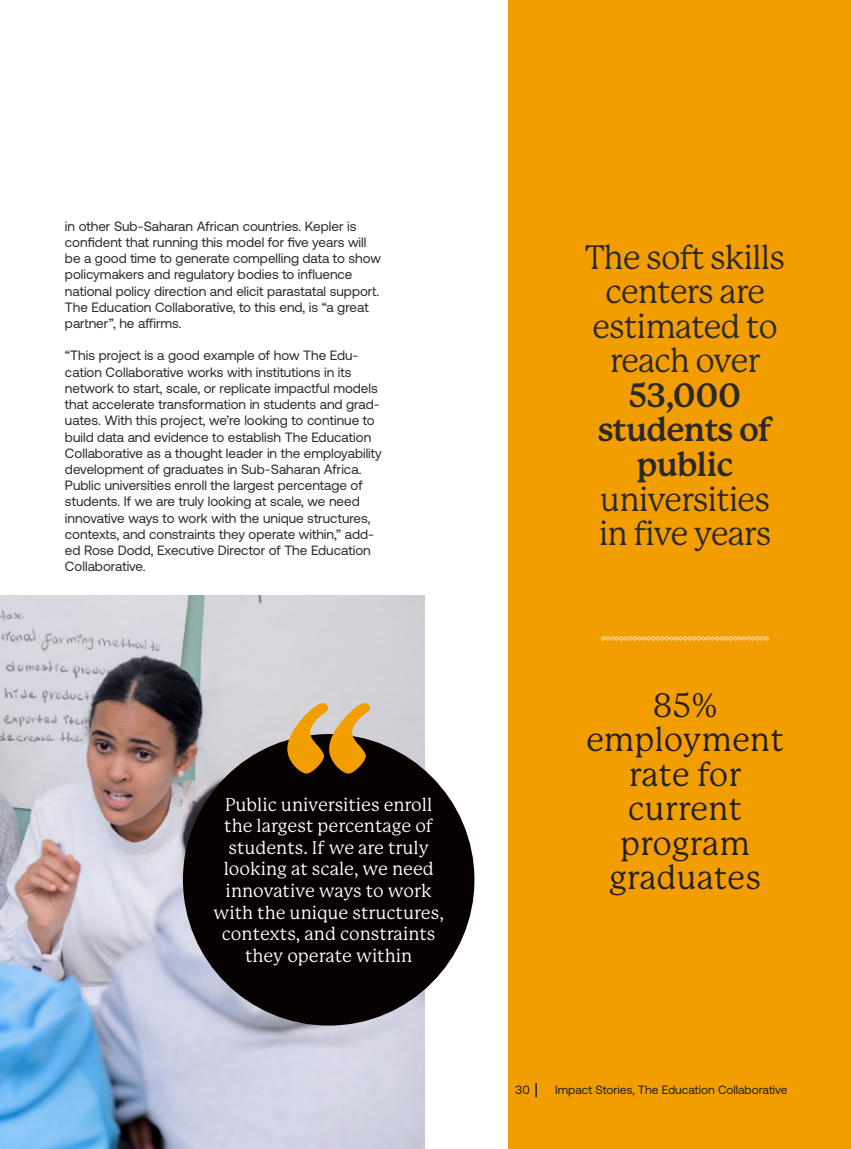
<style>
.page{position:relative;width:851px;height:1149px;background:#fff}
.page>*{position:absolute;margin:0;border:0;box-sizing:border-box;transform-origin:0 0}
.t1{font:33px/34.5px "P22 Mackinac";letter-spacing:-.03em;color:#2b2829;text-align:center}
.t2{font:33px/34.5px "P22 Mackinac";color:#231f20;text-align:center}
.t3{font:700 33px/34.5px "P22 Mackinac";letter-spacing:-.03em;color:#2b2829;text-align:center}
.t4{font:18px/21.6px "P22 Mackinac";color:#fff;text-align:center}
.t5{font:13.5px/16.2px "Aeonik";color:#2b2829}
.t6{font:12px "Aeonik";color:#231f20}
.s1{font-weight:700}
</style>
<div class="page">
<div style="left:508px;top:0;width:342px;height:1148px;background:#f29e00"></div>
<svg style="left:600px;top:636px;width:169px;height:4px"></svg>
<img style="left:0;top:595px;width:424px;height:553px">
<div style="left:183px;top:733px;width:291px;height:292px;background:#060000;border-radius:50%"></div>
<svg style="left:287px;top:702px;width:83px;height:71px"></svg>
<svg style="left:535px;top:1083px;width:1px;height:13px"></svg>
<p class="t5" style="left:65px;top:218px;width:317px">in other Sub-Saharan African countries. Kepler is confident that running this model for five years will be a good time to generate compelling data to show policymakers and regulatory bodies to influence national policy direction and elicit parastatal support.<br>The Education Collaborative, to this end, is “a great partner”, he affirms.</p>
<p class="t5" style="left:65px;top:347px;width:318px">“This project is a good example of how The Edu&shy;cation Collaborative works with institutions in its network to start, scale, or replicate impactful models that accelerate transformation in students and grad&shy;uates. With this project, we’re looking to continue to build data and evidence to establish The Education Collaborative as a thought leader in the employability development of graduates in Sub-Saharan Africa.<br>Public universities enroll the largest percentage of students. If we are truly looking at scale, we need innovative ways to work with the unique structures, contexts, and constraints they operate within,” add&shy;ed Rose Dodd, Executive Director of The Education Collaborative.</p>
<p class="t4" style="left:213px;top:793px;width:232px">Public universities enroll the largest percentage of students. If we are truly looking at scale, we need innovative ways to work with the unique structures, contexts, and constraints they operate within</p>
<p class="t1" style="left:585px;top:239px;width:201px">The soft skills centers are estimated to reach over<br><span class="s1">53,000</span></p>
<p class="t3" style="left:597px;top:412px;width:175px">students of public</p>
<p class="t1" style="left:598px;top:481px;width:174px;text-align:left">universities in five years</p>
<p class="t2" style="left:652px;top:687px;width:67px">85%</p>
<p class="t2" style="left:586px;top:721px;width:199px">employment rate for</p>
<p class="t2" style="left:628px;top:790px;width:116px">current</p>
<p class="t2" style="left:620px;top:825px;width:131px">program</p>
<p class="t2" style="left:609px;top:859px;width:153px">graduates</p>
<p class="t6" style="left:515px;top:1082px;width:16px">30</p>
<p class="t6" style="left:555px;top:1082px;width:234px">Impact Stories, The Education Collaborative</p>
</div>
